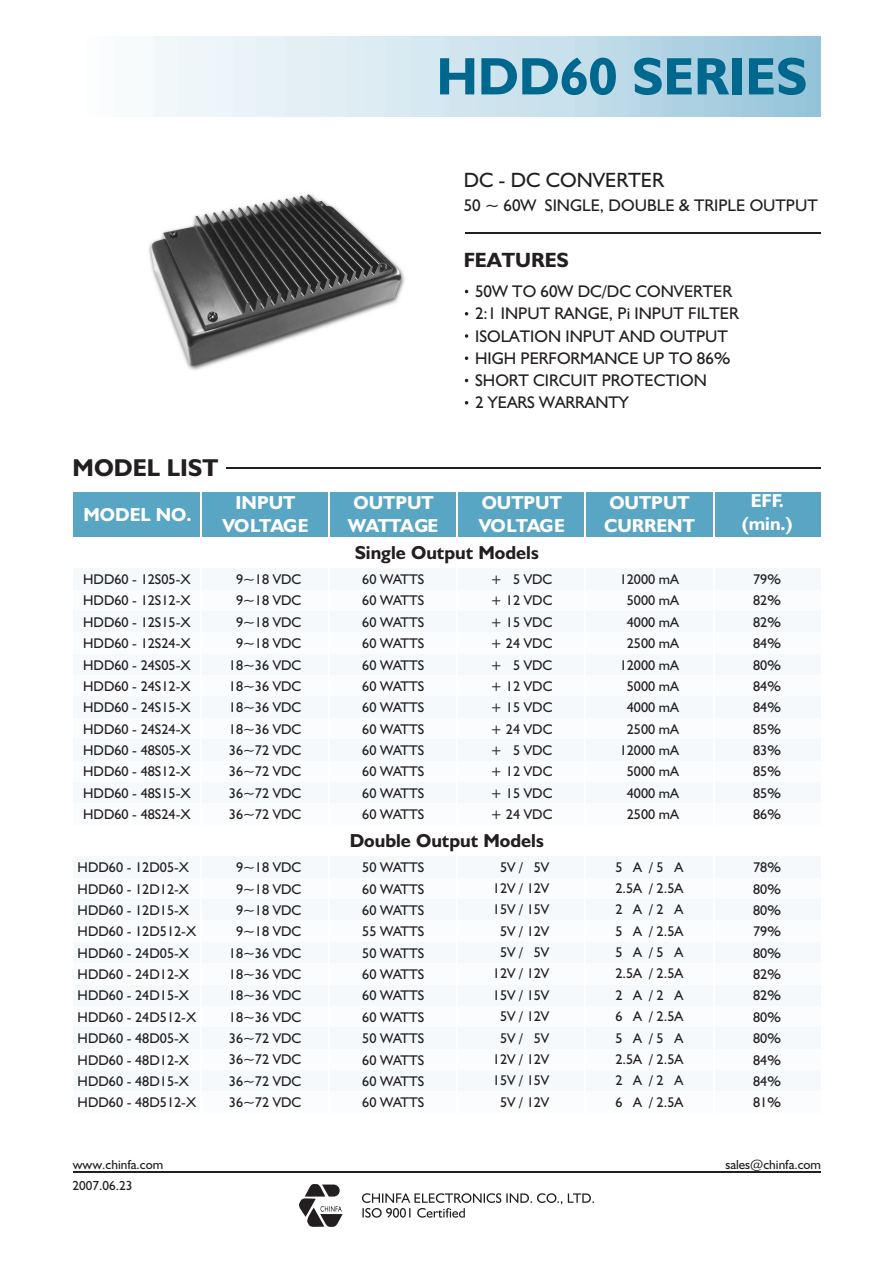
<style>
.page{position:relative;width:894px;height:1263px;background:#fff}
.page>*{position:absolute;margin:0;border:0;box-sizing:border-box;transform-origin:0 0}
.t1{font:700 52.95px "Humanst 521 BT";color:#00688f}
.t2{font:700 24.45px "Humanst 521 BT";color:#231f20}
.t3{font:20.7px "Humanst 521 BT";color:#231f20}
.t4{font:700 20.7px "Humanst 521 BT";color:#231f20}
.t5{font:700 18.9px/22.6px "Humanst 521 BT";color:#fff}
.t6{font:700 18.9px "Humanst 521 BT";color:#231f20}
.t7{font:16.95px/22.2px "Humanst 521 BT";color:#231f20}
.t8{font:14.1px/21.3px "Humanst 521 BT";color:#231f20;text-align:justify}
.t9{font:13.2px "Humanst 521 BT";color:#231f20}
</style>
<div class="page">
<img style="left:149px;top:194px;width:256px;height:176px">
<div style="left:73px;top:857px;width:747px;height:21px;background:#f5f9fb"></div>
<div style="left:73px;top:878px;width:747px;height:21px;background:#fafcfd"></div>
<div style="left:73px;top:899px;width:747px;height:22px;background:#f5f9fb"></div>
<div style="left:73px;top:921px;width:747px;height:21px;background:#fafcfd"></div>
<div style="left:73px;top:942px;width:747px;height:22px;background:#f5f9fb"></div>
<div style="left:73px;top:964px;width:747px;height:21px;background:#fafcfd"></div>
<div style="left:73px;top:985px;width:747px;height:21px;background:#f5f9fb"></div>
<div style="left:73px;top:1006px;width:747px;height:22px;background:#fafcfd"></div>
<div style="left:73px;top:1028px;width:747px;height:21px;background:#f5f9fb"></div>
<div style="left:73px;top:1049px;width:747px;height:21px;background:#fafcfd"></div>
<div style="left:73px;top:1070px;width:747px;height:22px;background:#f5f9fb"></div>
<div style="left:73px;top:1092px;width:747px;height:21px;background:#fafcfd"></div>
<hr style="left:73px;top:1172px;width:747px;height:1px;background:#231f20">
<hr style="left:465px;top:232px;width:355px;height:2px;background:#231f20">
<svg style="left:465px;top:334px;width:3px;height:4px"></svg>
<hr style="left:226px;top:467px;width:594px;height:1px;background:#231f20">
<div style="left:73px;top:492px;width:747px;height:45px;background:#59a5c4"></div>
<div style="left:73px;top:569px;width:747px;height:21px;background:#f5f9fb"></div>
<div style="left:73px;top:590px;width:747px;height:21px;background:#fafcfd"></div>
<div style="left:73px;top:611px;width:747px;height:22px;background:#f5f9fb"></div>
<div style="left:73px;top:633px;width:747px;height:21px;background:#fafcfd"></div>
<div style="left:73px;top:654px;width:747px;height:21px;background:#f5f9fb"></div>
<div style="left:73px;top:675px;width:747px;height:22px;background:#fafcfd"></div>
<div style="left:73px;top:697px;width:747px;height:21px;background:#f5f9fb"></div>
<div style="left:73px;top:718px;width:747px;height:22px;background:#fafcfd"></div>
<div style="left:73px;top:740px;width:747px;height:21px;background:#f5f9fb"></div>
<div style="left:73px;top:761px;width:747px;height:21px;background:#fafcfd"></div>
<div style="left:73px;top:782px;width:747px;height:22px;background:#f5f9fb"></div>
<div style="left:73px;top:804px;width:747px;height:21px;background:#fafcfd"></div>
<hr style="left:200px;top:487px;width:1px;height:633px;background:#fff">
<hr style="left:328px;top:487px;width:2px;height:633px;background:#fff">
<hr style="left:457px;top:487px;width:1px;height:631px;background:#fff">
<hr style="left:585px;top:487px;width:1px;height:631px;background:#fff">
<hr style="left:713px;top:487px;width:1px;height:631px;background:#fff">
<svg style="left:299px;top:1184px;width:44px;height:43px"></svg>
<svg style="left:362px;top:1193px;width:232px;height:25px"></svg>
<h1 class="t1" style="left:437px;top:54px;width:372px">HDD60 SERIES</h1>
<h3 class="t3" style="left:464px;top:171px;width:202px">DC - DC CONVERTER</h3>
<p class="t7" style="left:464px;top:195px;width:356px">50 ~ 60W SINGLE, DOUBLE &amp; TRIPLE OUTPUT</p>
<h3 class="t4" style="left:464px;top:251px;width:107px">FEATURES</h3>
<p class="t7" style="left:475px;top:282px;width:265px">50W TO 60W DC/DC CONVERTER<br>2:1 INPUT RANGE, Pi INPUT FILTER<br>ISOLATION INPUT AND OUTPUT<br>HIGH PERFORMANCE UP TO 86%<br>SHORT CIRCUIT PROTECTION<br>2 YEARS WARRANTY</p>
<h2 class="t2" style="left:73px;top:458px;width:147px">MODEL LIST</h2>
<h3 class="t5" style="left:83px;top:505px;width:110px">MODEL NO.</h3>
<h3 class="t5" style="left:222px;top:493px;width:88px;text-align:center">INPUT<br>VOLTAGE</h3>
<h3 class="t5" style="left:348px;top:493px;width:92px">OUTPUT<br>WATTAGE</h3>
<h3 class="t5" style="left:479px;top:493px;width:88px">OUTPUT<br>VOLTAGE</h3>
<h3 class="t5" style="left:604px;top:493px;width:92px">OUTPUT<br>CURRENT</h3>
<h3 class="t5" style="left:742px;top:491px;width:52px;text-align:center">EFF. (min.)</h3>
<h3 class="t6" style="left:355px;top:545px;width:186px">Single Output Models</h3>
<p class="t8" style="left:491px;top:570px;width:63px">+ 5 VDC + 12 VDC + 15 VDC</p>
<p class="t8" style="left:620px;top:570px;width:61px;text-align:center">12000 mA<br>5000 mA<br>4000 mA<br>2500 mA<br>12000 mA<br>5000 mA<br>4000 mA<br>2500 mA<br>12000 mA<br>5000 mA<br>4000 mA<br>2500 mA</p>
<p class="t8" style="left:753px;top:570px;width:29px">79% 82% 82% 84% 80% 84% 84% 85% 83% 85% 85% 86%</p>
<p class="t8" style="left:83px;top:570px;width:109px">HDD60 - 12S05-X HDD60 - 12S12-X HDD60 - 12S15-X HDD60 - 12S24-X HDD60 - 24S05-X HDD60 - 24S12-X HDD60 - 24S15-X HDD60 - 24S24-X HDD60 - 48S05-X HDD60 - 48S12-X HDD60 - 48S15-X HDD60 - 48S24-X</p>
<p class="t8" style="left:229px;top:570px;width:74px;text-align:center">9~18 VDC<br>9~18 VDC<br>9~18 VDC<br>9~18 VDC<br>18~36 VDC<br>18~36 VDC<br>18~36 VDC<br>18~36 VDC<br>36~72 VDC<br>36~72 VDC<br>36~72 VDC<br>36~72 VDC</p>
<p class="t8" style="left:362px;top:570px;width:64px">60 WATTS 60 WATTS 60 WATTS 60 WATTS 60 WATTS 60 WATTS 60 WATTS 60 WATTS 60 WATTS 60 WATTS 60 WATTS 60 WATTS</p>
<p class="t8" style="left:491px;top:634px;width:63px">+ 24 VDC + 5 VDC + 12 VDC + 15 VDC + 24 VDC + 5 VDC + 12 VDC + 15 VDC + 24 VDC</p>
<h3 class="t6" style="left:350px;top:833px;width:196px">Double Output Models</h3>
<p class="t8" style="left:78px;top:858px;width:120px;text-align:left">HDD60 - 12D05-X<br>HDD60 - 12D12-X<br>HDD60 - 12D15-X<br>HDD60 - 12D512-X<br>HDD60 - 24D05-X<br>HDD60 - 24D12-X<br>HDD60 - 24D15-X<br>HDD60 - 24D512-X<br>HDD60 - 48D05-X<br>HDD60 - 48D12-X<br>HDD60 - 48D15-X<br>HDD60 - 48D512-X</p>
<p class="t8" style="left:229px;top:858px;width:74px;text-align:center">9~18 VDC<br>9~18 VDC<br>9~18 VDC<br>9~18 VDC<br>18~36 VDC<br>18~36 VDC<br>18~36 VDC<br>18~36 VDC<br>36~72 VDC<br>36~72 VDC<br>36~72 VDC<br>36~72 VDC</p>
<p class="t8" style="left:362px;top:858px;width:64px">50 WATTS 60 WATTS 60 WATTS 55 WATTS 50 WATTS 60 WATTS 60 WATTS 60 WATTS 50 WATTS 60 WATTS 60 WATTS 60 WATTS</p>
<p class="t8" style="left:493px;top:857px;width:58px;text-align:center">5V / 5V<br>12V / 12V<br>15V / 15V<br>5V / 12V<br>5V / 5V<br>12V / 12V<br>15V / 15V<br>5V / 12V<br>5V / 5V<br>12V / 12V<br>15V / 15V<br>5V / 12V</p>
<p class="t8" style="left:615px;top:857px;width:69px">5 A / 5 A 2.5A / 2.5A 2 A / 2 A 5 A / 2.5A 5 A / 5 A 2.5A / 2.5A 2 A / 2 A 6 A / 2.5A 5 A / 5 A 2.5A / 2.5A 2 A / 2 A 6 A / 2.5A</p>
<p class="t8" style="left:753px;top:858px;width:29px">78% 80% 80% 79% 80% 82% 82% 80% 80% 84% 84% 81%</p>
<p class="t9" style="left:73px;top:1159px;width:92px">www.chinfa.com</p>
<p class="t9" style="left:73px;top:1180px;width:61px">2007.06.23</p>
<p class="t9" style="left:725px;top:1159px;width:97px">sales@chinfa.com</p>
</div>
